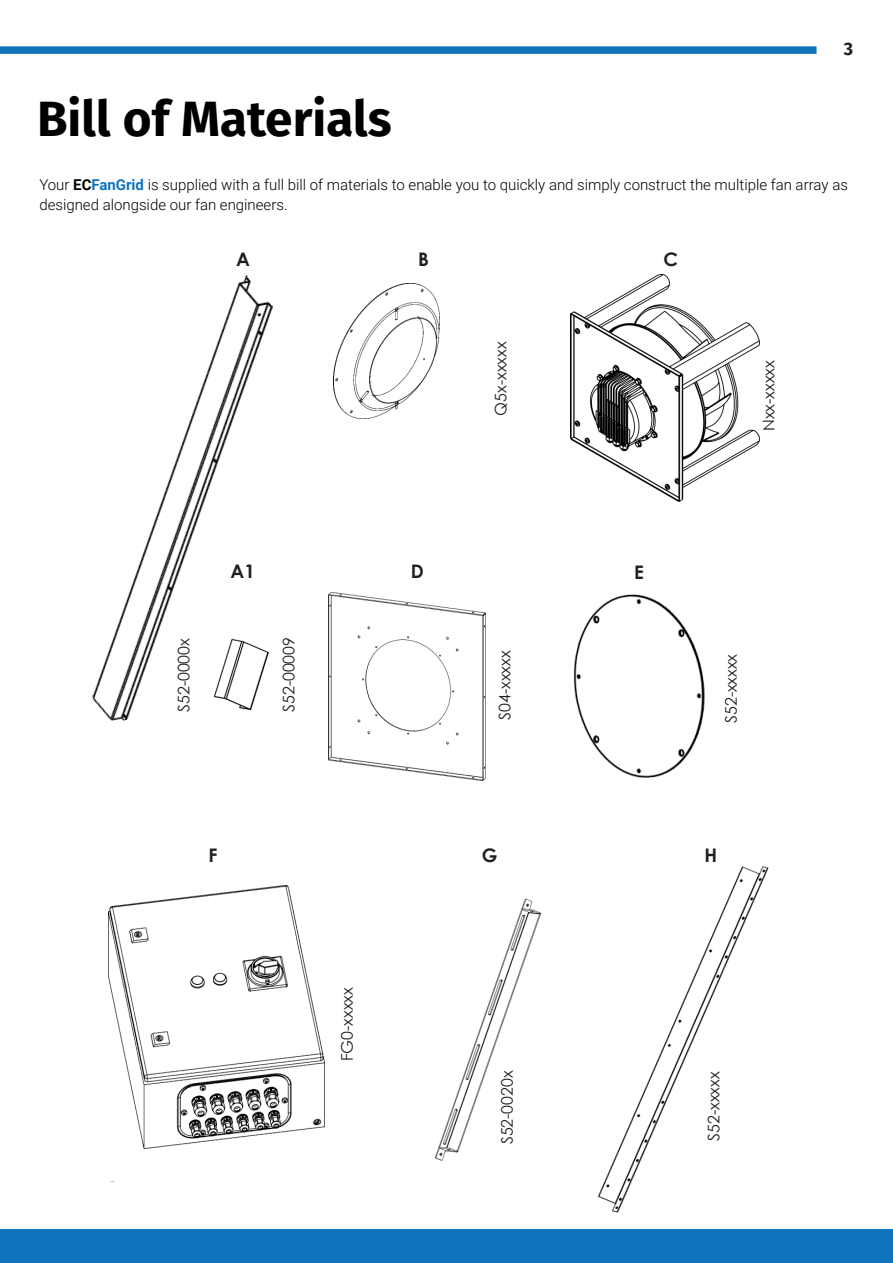
<style>
.page{position:relative;width:893px;height:1263px;background:#fff}
.page>*{position:absolute;margin:0;border:0;box-sizing:border-box;transform-origin:0 0}
.t1{font:700 49.5px "Fira Sans";color:#000}
.t2{font:700 31.95px "Century Gothic";color:#231f20}
.t3{font:700 18.75px "Century Gothic";color:#231f20}
.t4{font:700 18px "Fira Sans";color:#231f20}
.t5{font:15.9px "Century Gothic";letter-spacing:-.005em;color:#231f20}
.t6{font:300 15px/19.5px "Roboto";color:#000}
.s1{font-weight:700}
.s2{font-weight:700;color:#1074bc}
</style>
<div class="page">
<div style="left:0;top:1229px;width:893px;height:34px;background:#1074bc"></div>
<div style="left:0;top:46px;width:816px;height:8px;background:#1074bc"></div>
<img style="left:92px;top:275px;width:242px;height:446px">
<img style="left:328px;top:592px;width:158px;height:189px">
<img style="left:597px;top:866px;width:172px;height:347px">
<img style="left:434px;top:898px;width:108px;height:263px">
<img style="left:109px;top:885px;width:216px;height:263px">
<img style="left:573px;top:594px;width:132px;height:184px">
<img style="left:571px;top:275px;width:188px;height:226px">
<img style="left:334px;top:283px;width:105px;height:136px">
<img style="left:213px;top:635px;width:56px;height:76px">
<p class="t1" style="left:37px;top:77px;width:356px">Bill of Materials</p>
<p class="t4" style="left:844px;top:34px;width:11px">3</p>
<p class="t6" style="left:39px;top:175px;width:810px">Your <span class="s1">EC</span><span class="s2">FanGrid</span> is supplied with a full bill of materials to enable you to quickly and simply construct the multiple fan array as designed alongside our fan engineers.</p>
<p class="t2" style="left:113px;top:181px;width:223px">Bill Of Material</p>
<p class="t3" style="left:236px;top:244px;width:15px">A</p>
<p class="t3" style="left:418px;top:245px;width:12px">B</p>
<p class="t5" style="left:490px;top:416px;width:76px;rotate:-90deg">Q5x-xxxxx</p>
<p class="t5" style="left:173px;top:712px;width:75px;rotate:-90deg">S52-0000x</p>
<p class="t3" style="left:230px;top:556px;width:26px">A1</p>
<p class="t5" style="left:277px;top:712px;width:76px;rotate:-90deg">S52-00009</p>
<p class="t3" style="left:208px;top:841px;width:10px">F</p>
<p class="t5" style="left:336px;top:1061px;width:76px;rotate:-90deg">FG0-xxxxx</p>
<p class="t3" style="left:411px;top:556px;width:15px">D</p>
<p class="t5" style="left:494px;top:720px;width:71px;rotate:-90deg">S04-xxxxx</p>
<p class="t3" style="left:482px;top:840px;width:17px">G</p>
<p class="t5" style="left:496px;top:1144px;width:75px;rotate:-90deg">S52-0020x</p>
<p class="t3" style="left:663px;top:244px;width:16px">C</p>
<p class="t5" style="left:758px;top:431px;width:72px;rotate:-90deg">Nxx-xxxxx</p>
<p class="t3" style="left:634px;top:558px;width:11px">E</p>
<p class="t5" style="left:720px;top:723px;width:71px;rotate:-90deg">S52-xxxxx</p>
<p class="t3" style="left:704px;top:841px;width:14px">H</p>
<p class="t5" style="left:702px;top:1141px;width:71px;rotate:-90deg">S52-xxxxx</p>
</div>
